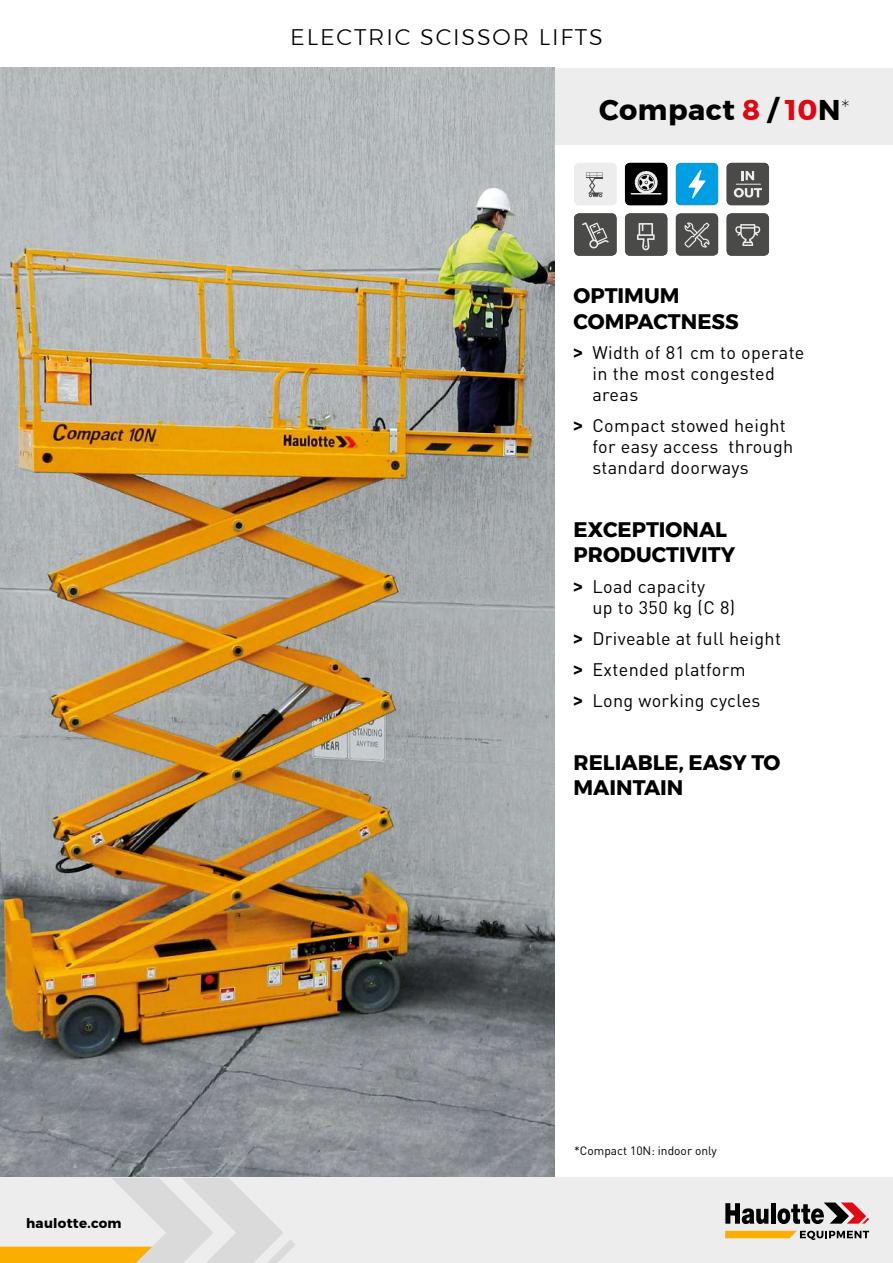
<style>
.page{position:relative;width:893px;height:1263px;background:#fff}
.page>*{position:absolute;margin:0;border:0;box-sizing:border-box;transform-origin:0 0}
.t1{font:700 28.5px "Montserrat";letter-spacing:.02em;color:#000}
.t2{font:300 22.5px "Montserrat";letter-spacing:.08em;color:#000}
.t3{font:700 21px/25.5px "Montserrat";color:#000}
.t4{font:18px/21px "DIN Pro";letter-spacing:.02em;color:#000}
.t5{font:700 13.5px "Montserrat";letter-spacing:.02em;color:#000}
.t6{font:12px "DIN Pro";color:#000}
.s1{color:#e30613}
.s2{font-weight:100}
.s3{font-family:"Montserrat";font-weight:700}
</style>
<div class="page">
<div style="left:555px;top:68px;width:338px;height:77px;background:#ededed"></div>
<img style="left:0;top:68px;width:555px;height:1110px">
<div style="left:0;top:1178px;width:893px;height:85px;background:#ededed"></div>
<svg style="left:725px;top:1203px;width:43px;height:21px"></svg>
<hr style="left:771px;top:1203px;width:4px;height:21px;background:#000">
<svg style="left:777px;top:1202px;width:92px;height:22px"></svg>
<svg style="left:725px;top:1231px;width:144px;height:9px"></svg>
<svg style="left:0;top:1178px;width:295px;height:85px"></svg>
<div style="left:676px;top:213px;width:42px;height:43px;background:#717170;border-radius:5px"></div>
<svg style="left:676px;top:214px;width:42px;height:41px"></svg>
<svg style="left:625px;top:213px;width:42px;height:43px"></svg>
<svg style="left:726px;top:213px;width:43px;height:43px"></svg>
<svg style="left:726px;top:163px;width:43px;height:42px"></svg>
<svg style="left:676px;top:163px;width:42px;height:42px"></svg>
<svg style="left:625px;top:163px;width:42px;height:42px"></svg>
<svg style="left:574px;top:163px;width:43px;height:42px"></svg>
<svg style="left:574px;top:213px;width:43px;height:43px"></svg>
<p class="t5" style="left:26px;top:1212px;width:97px">haulotte.com</p>
<p class="t2" style="left:290px;top:20px;width:314px">ELECTRIC SCISSOR LIFTS</p>
<h1 class="t1" style="left:599px;top:87px;width:252px">Compact <span class="s1">8</span> / <span class="s1">10</span>N<span class="s2">*</span></h1>
<p class="t3" style="left:574px;top:283px;width:167px">OPTIMUM<br>COMPACTNESS</p>
<p class="t4" style="left:592px;top:342px;width:214px;text-indent:-19px"><span class="s3">&gt;</span> Width of 81 cm to operate in the most congested areas</p>
<p class="t4" style="left:592px;top:414px;width:202px;text-indent:-19px"><span class="s3">&gt;</span> Compact stowed height for easy access through standard doorways</p>
<p class="t3" style="left:574px;top:517px;width:163px">EXCEPTIONAL<br>PRODUCTIVITY</p>
<p class="t4" style="left:592px;top:576px;width:144px;text-indent:-19px"><span class="s3">&gt;</span> Load capacity<br>up to 350 kg (C 8)</p>
<p class="t4" style="left:574px;top:623px;width:209px;line-height:30.8px"><span class="s3">&gt;</span> Driveable at full height <span class="s3">&gt;</span> Extended platform</p>
<p class="t4" style="left:574px;top:689px;width:188px"><span class="s3">&gt;</span> Long working cycles</p>
<p class="t3" style="left:574px;top:749px;width:208px">RELIABLE, EASY TO<br>MAINTAIN</p>
<p class="t6" style="left:574px;top:1142px;width:144px">*Compact 10N: indoor only</p>
</div>
